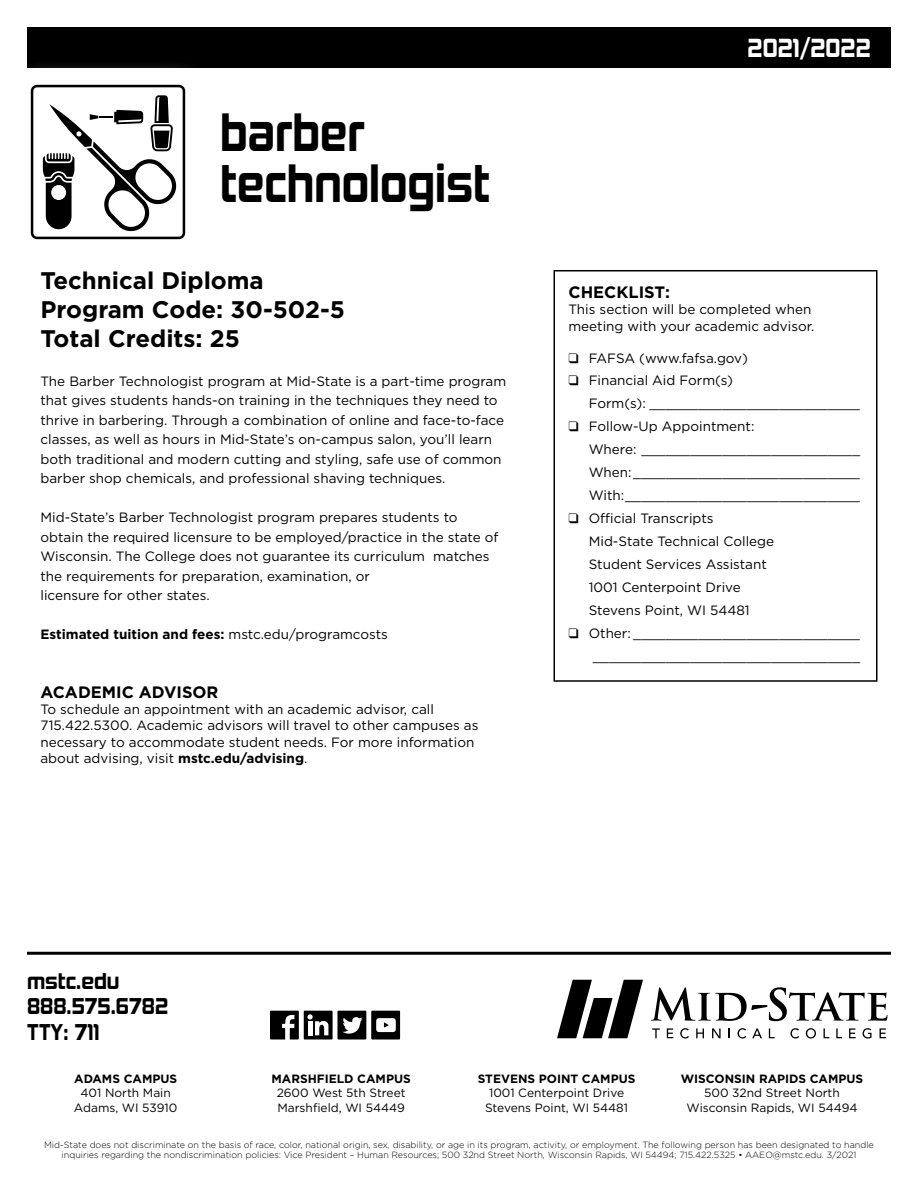
<style>
.page{position:relative;width:918px;height:1188px;background:#fff}
.page>*{position:absolute;margin:0;border:0;box-sizing:border-box;transform-origin:0 0}
.Program_Head_Name{font:700 49.5px "Kimberley Rg";color:#000;scale:.91 1}
.Degree_Name{font:700 24px "Gotham";color:#000}
.t1{font:700 24px "Kimberley Rg";color:#fff}
.t2{font:700 21px/25.5px "Kimberley Rg";color:#000}
.Copy_Head{font:700 16.5px "Gotham";color:#000}
.Program_Description{font:13.5px/19.5px "Gotham";color:#000}
.Checklist_Copy{font:13.5px "Gotham";color:#000}
.Copy{font:13.5px/16.2px "Gotham";color:#000}
.Program_Description-2{font:700 13.5px "Gotham";color:#000}
.t3{font:12px "Gotham";color:#000}
.t4{font:700 12px "Gotham";color:#000}
.t5{font:300 9px/10.5px "Gotham";color:#000;text-align:center}
.s1{font-weight:400}
.s2{font-weight:700}
</style>
<div class="page">
<hr style="left:27px;top:952px;width:864px;height:3px;background:#000">
<div style="left:27px;top:27px;width:864px;height:41px;background:#000"></div>
<div style="left:6px;top:60px;width:204px;height:204px;background:#fff"></div>
<div style="left:31px;top:85px;width:154px;height:154px;border:3px solid #000;border-radius:5px"></div>
<svg style="left:43px;top:95px;width:134px;height:137px"></svg>
<div style="left:554px;top:270px;width:324px;height:412px;border:2px solid #000"></div>
<svg style="left:270px;top:1011px;width:29px;height:29px"></svg>
<svg style="left:270px;top:1011px;width:29px;height:28px"></svg>
<div style="left:304px;top:1011px;width:29px;height:29px;background:#000"></div>
<svg style="left:307px;top:1014px;width:21px;height:21px"></svg>
<div style="left:338px;top:1011px;width:28px;height:29px;background:#000"></div>
<svg style="left:342px;top:1017px;width:20px;height:17px"></svg>
<div style="left:371px;top:1011px;width:29px;height:29px;background:#000"></div>
<div style="left:376px;top:1018px;width:20px;height:14px;background:#fff;border-radius:3px"></div>
<svg style="left:384px;top:1022px;width:5px;height:6px"></svg>
<svg style="left:557px;top:980px;width:86px;height:58px"></svg>
<svg style="left:651px;top:987px;width:236px;height:34px"></svg>
<svg style="left:652px;top:1028px;width:8px;height:10px"></svg>
<svg style="left:667px;top:1028px;width:6px;height:10px"></svg>
<svg style="left:680px;top:1028px;width:9px;height:11px"></svg>
<svg style="left:696px;top:1028px;width:8px;height:10px"></svg>
<svg style="left:712px;top:1028px;width:9px;height:10px"></svg>
<svg style="left:738px;top:1028px;width:8px;height:11px"></svg>
<svg style="left:752px;top:1028px;width:10px;height:10px"></svg>
<svg style="left:769px;top:1028px;width:6px;height:10px"></svg>
<svg style="left:790px;top:1028px;width:9px;height:11px"></svg>
<svg style="left:806px;top:1028px;width:10px;height:11px"></svg>
<svg style="left:824px;top:1028px;width:5px;height:10px"></svg>
<svg style="left:836px;top:1028px;width:6px;height:10px"></svg>
<svg style="left:849px;top:1028px;width:7px;height:10px"></svg>
<svg style="left:863px;top:1028px;width:9px;height:11px"></svg>
<svg style="left:880px;top:1028px;width:6px;height:10px"></svg>
<p class="Program_Head_Name" style="left:220px;top:101px;width:160px">barber</p>
<p class="Program_Head_Name" style="left:220px;top:152px;width:298px">technologist</p>
<p class="Degree_Name" style="left:40px;top:265px;width:225px">Technical Diploma</p>
<p class="Degree_Name" style="left:40px;top:294px;width:306px">Program Code: 30-502-5</p>
<p class="Degree_Name" style="left:40px;top:322px;width:201px">Total Credits: 25</p>
<p class="Program_Description" style="left:40px;top:371px;width:467px">The Barber Technologist program at Mid-State is a part-time program that gives students hands-on training in the techniques they need to thrive in barbering. Through a combination of online and face-to-face classes, as well as hours in Mid-State’s on-campus salon, you’ll learn both traditional and modern cutting and styling, safe use of common barber shop chemicals, and professional shaving techniques.</p>
<p class="Program_Description" style="left:40px;top:507px;width:460px">Mid-State’s Barber Technologist program prepares students to obtain the required licensure to be employed/practice in the state of Wisconsin. The College does not guarantee its curriculum matches the requirements for preparation, examination, or<br>licensure for other states.</p>
<p class="Program_Description-2" style="left:40px;top:626px;width:349px">Estimated tuition and fees: <span class="s1">mstc.edu/programcosts</span></p>
<p class="Copy_Head" style="left:40px;top:681px;width:180px">ACADEMIC ADVISOR</p>
<p class="Copy" style="left:40px;top:701px;width:440px">To schedule an appointment with an academic advisor, call 715.422.5300. Academic advisors will travel to other campuses as necessary to accommodate student needs. For more information about advising, visit <span class="s2">mstc.edu/advising</span>.</p>
<p class="t1" style="left:748px;top:33px;width:125px">2021/2022</p>
<p class="Copy_Head" style="left:568px;top:281px;width:103px">CHECKLIST:</p>
<p class="Copy" style="left:568px;top:301px;width:247px">This section will be completed when meeting with your academic advisor.</p>
<p class="Checklist_Copy" style="left:568px;top:349px;width:181px">❑ FAFSA (www.fafsa.gov)</p>
<p class="Checklist_Copy" style="left:568px;top:372px;width:166px">❑ Financial Aid Form(s)</p>
<p class="Checklist_Copy" style="left:589px;top:395px;width:273px">Form(s): __________________________</p>
<p class="Checklist_Copy" style="left:568px;top:418px;width:187px">❑ Follow-Up Appointment:</p>
<p class="Checklist_Copy" style="left:589px;top:441px;width:273px">Where: ___________________________</p>
<p class="Checklist_Copy" style="left:589px;top:464px;width:273px">When:____________________________</p>
<p class="Checklist_Copy" style="left:589px;top:487px;width:273px">With:_____________________________</p>
<p class="Checklist_Copy" style="left:568px;top:510px;width:147px">❑ Official Transcripts</p>
<p class="Checklist_Copy" style="left:589px;top:533px;width:187px">Mid-State Technical College</p>
<p class="Checklist_Copy" style="left:589px;top:556px;width:180px">Student Services Assistant</p>
<p class="Checklist_Copy" style="left:589px;top:579px;width:153px">1001 Centerpoint Drive</p>
<p class="Checklist_Copy" style="left:589px;top:602px;width:163px">Stevens Point, WI 54481</p>
<p class="Checklist_Copy" style="left:568px;top:625px;width:293px">❑ Other: ____________________________</p>
<p class="Checklist_Copy" style="left:593px;top:647px;width:269px">_________________________________</p>
<p class="t2" style="left:27px;top:968px;width:143px">mstc.edu<br>888.575.6782</p>
<p class="t2" style="left:27px;top:1019px;width:74px">TTY: 711</p>
<p class="t4" style="left:74px;top:1071px;width:104px">ADAMS CAMPUS</p>
<p class="t3" style="left:81px;top:1085px;width:92px">401 North Main</p>
<p class="t3" style="left:74px;top:1100px;width:105px">Adams, WI 53910</p>
<p class="t4" style="left:272px;top:1071px;width:141px">MARSHFIELD CAMPUS</p>
<p class="t3" style="left:277px;top:1085px;width:130px">2600 West 5th Street</p>
<p class="t3" style="left:277px;top:1100px;width:129px">Marshfield, WI 54449</p>
<p class="t4" style="left:478px;top:1071px;width:159px">STEVENS POINT CAMPUS</p>
<p class="t3" style="left:489px;top:1085px;width:137px">1001 Centerpoint Drive</p>
<p class="t3" style="left:485px;top:1100px;width:145px">Stevens Point, WI 54481</p>
<p class="t4" style="left:681px;top:1071px;width:184px">WISCONSIN RAPIDS CAMPUS</p>
<p class="t3" style="left:704px;top:1085px;width:137px">500 32nd Street North</p>
<p class="t3" style="left:687px;top:1100px;width:172px">Wisconsin Rapids, WI 54494</p>
<p class="t5" style="left:44px;top:1139px;width:831px">Mid-State does not discriminate on the basis of race, color, national origin, sex, disability, or age in its program, activity, or employment. The following person has been designated to handle inquiries regarding the nondiscrimination policies: Vice President – Human Resources; 500 32nd Street North, Wisconsin Rapids, WI 54494; 715.422.5325 • AAEO@mstc.edu. 3/2021</p>
</div>
